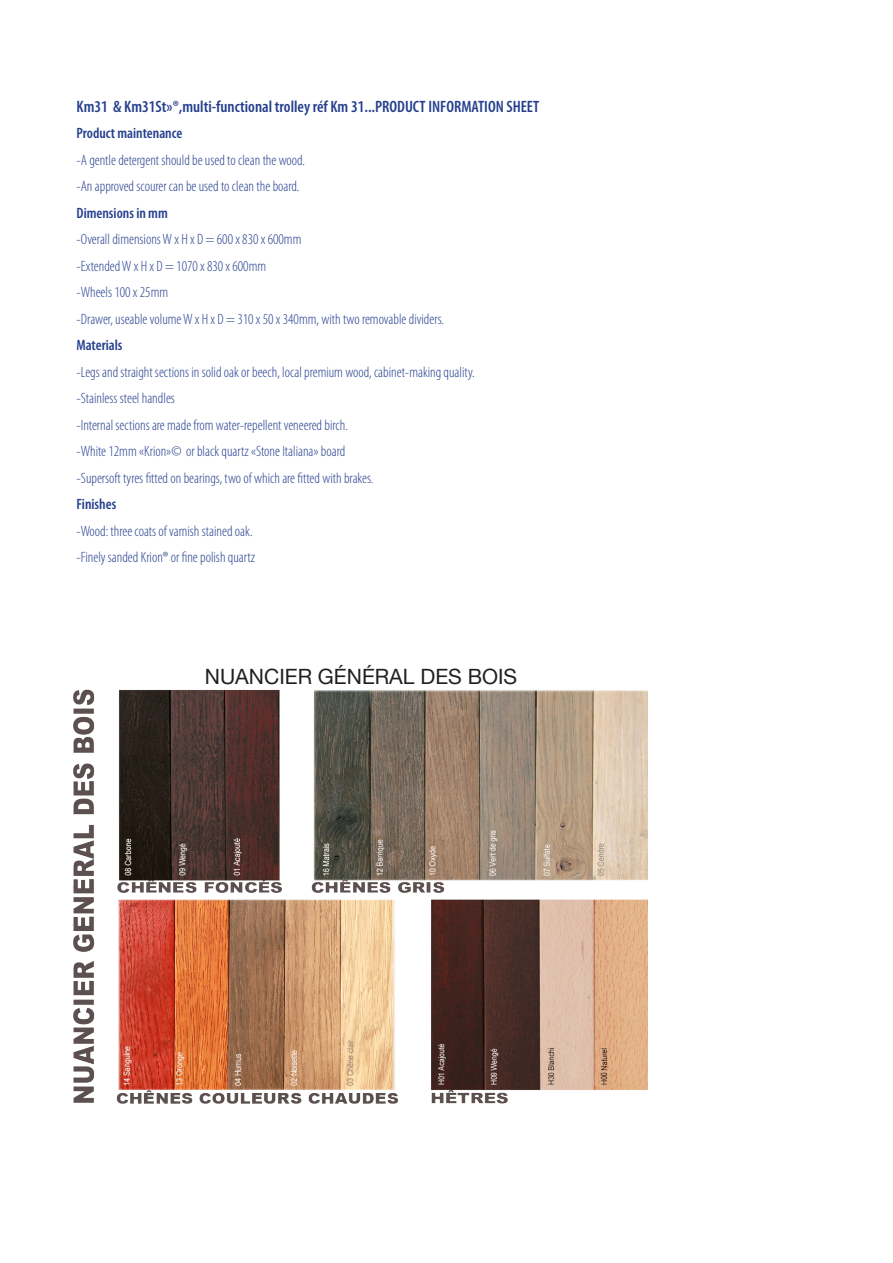
<style>
.page{position:relative;width:893px;height:1263px;background:#fff}
.page>*{position:absolute;margin:0;border:0;box-sizing:border-box;transform-origin:0 0}
.t1{font:21px "Helvetica Neue";color:#231f20}
.Fiche_technique{font:600 condensed 16.5px "Myriad Pro";color:#253f8e}
.Fiche_technique-2{font:300 condensed 15px "Myriad Pro";color:#253f8e}
.Fiche_technique-3{font:600 condensed 15px "Myriad Pro";color:#253f8e}
</style>
<div class="page">
<img style="left:72px;top:689px;width:575px;height:415px">
<p class="Fiche_technique" style="left:77px;top:97px;width:464px">Km31 &amp; Km31St»®,multi-functional trolley réf Km 31...PRODUCT INFORMATION SHEET</p>
<p class="Fiche_technique-3" style="left:77px;top:125px;width:107px">Product maintenance</p>
<p class="Fiche_technique-2" style="left:77px;top:152px;width:230px">-A gentle detergent should be used to clean the wood.</p>
<p class="Fiche_technique-2" style="left:77px;top:178px;width:224px">-An approved scourer can be used to clean the board.</p>
<p class="Fiche_technique-3" style="left:77px;top:205px;width:93px">Dimensions in mm</p>
<p class="Fiche_technique-2" style="left:77px;top:231px;width:226px">-Overall dimensions W x H x D = 600 x 830 x 600mm</p>
<p class="Fiche_technique-2" style="left:77px;top:258px;width:191px">-Extended W x H x D = 1070 x 830 x 600mm</p>
<p class="Fiche_technique-2" style="left:77px;top:284px;width:93px">-Wheels 100 x 25mm</p>
<p class="Fiche_technique-2" style="left:77px;top:311px;width:369px">-Drawer, useable volume W x H x D = 310 x 50 x 340mm, with two removable dividers.</p>
<p class="Fiche_technique-3" style="left:77px;top:337px;width:48px">Materials</p>
<p class="Fiche_technique-2" style="left:77px;top:364px;width:400px">-Legs and straight sections in solid oak or beech, local premium wood, cabinet-making quality.</p>
<p class="Fiche_technique-2" style="left:77px;top:390px;width:100px">-Stainless steel handles</p>
<p class="Fiche_technique-2" style="left:77px;top:417px;width:273px">-Internal sections are made from water-repellent veneered birch.</p>
<p class="Fiche_technique-2" style="left:77px;top:443px;width:270px">-White 12mm «Krion»© or black quartz «Stone Italiana» board</p>
<p class="Fiche_technique-2" style="left:77px;top:470px;width:298px">-Supersoft tyres fitted on bearings, two of which are fitted with brakes.</p>
<p class="Fiche_technique-3" style="left:77px;top:496px;width:41px">Finishes</p>
<p class="Fiche_technique-2" style="left:77px;top:523px;width:178px">-Wood: three coats of varnish stained oak.</p>
<p class="Fiche_technique-2" style="left:77px;top:549px;width:180px">-Finely sanded Krion® or fine polish quartz</p>
<p class="t1" style="left:205px;top:664px;width:314px">NUANCIER GÉNÉRAL DES BOIS</p>
</div>
